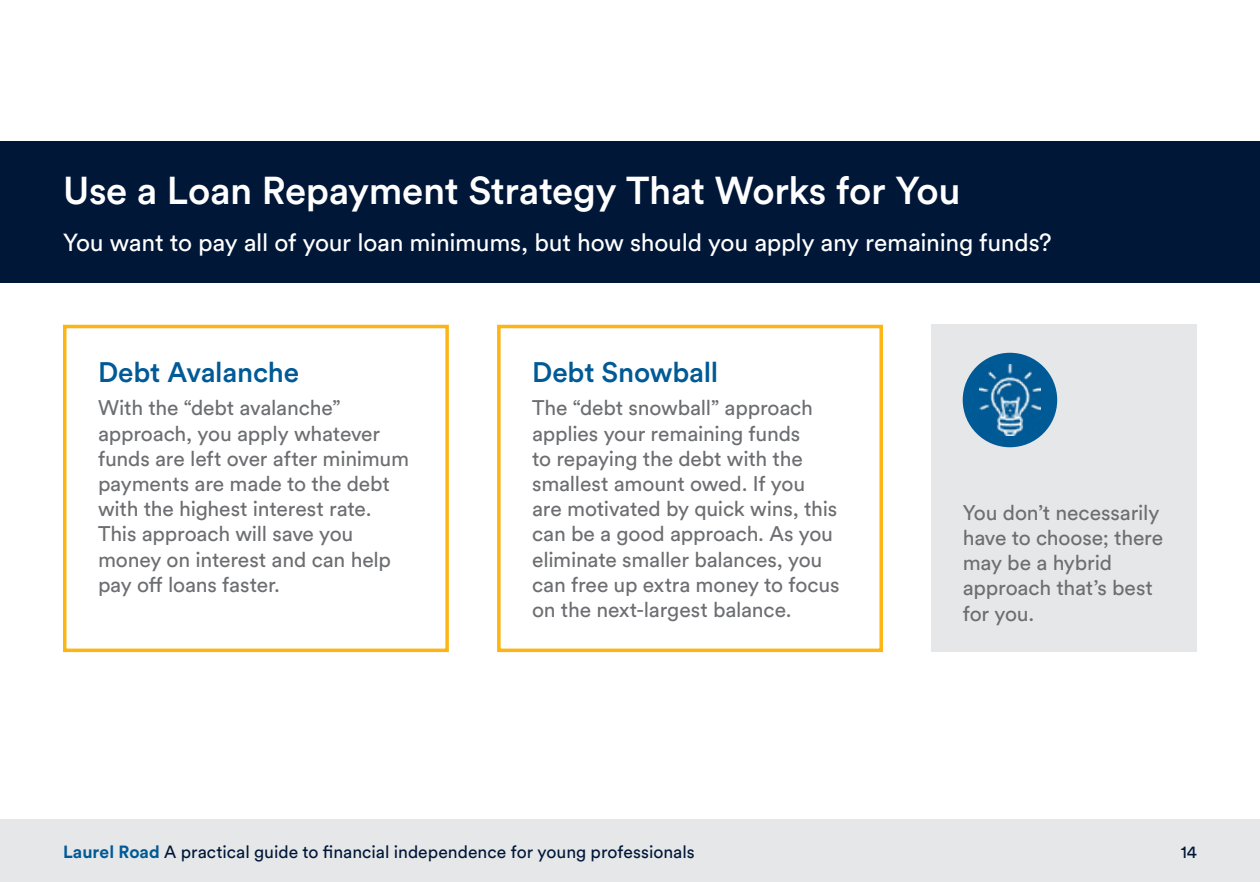
<style>
.page{position:relative;width:1260px;height:882px;background:#fff}
.page>*{position:absolute;margin:0;border:0;box-sizing:border-box;transform-origin:0 0}
.t1{font:500 38.5px "Circular Std";letter-spacing:-.01em;color:#fff}
.t2{font:500 28px "Circular Std";letter-spacing:-.005em;color:#005a96}
.t3{font:24.5px "Circular Std";letter-spacing:-.01em;color:#fff}
.t4{font:21px/25.2px "Circular Std";letter-spacing:-.01em;color:#6d6e71}
.t5{font:17.5px "Circular Std";color:#001738}
.s1{font-weight:700;color:#005a96}
</style>
<div class="page">
<div style="left:0;top:141px;width:1260px;height:141px;background:#001738"></div>
<div style="left:63px;top:325px;width:386px;height:327px;border:4px solid #fcb515"></div>
<div style="left:497px;top:325px;width:386px;height:327px;border:4px solid #fcb515"></div>
<div style="left:931px;top:325px;width:266px;height:327px;background:#e6e7e8"></div>
<div style="left:963px;top:353px;width:94px;height:94px;background:#005a96;border-radius:50%"></div>
<img style="left:980px;top:365px;width:60px;height:70px">
<div style="left:0;top:819px;width:1260px;height:63px;background:#e6e7e8"></div>
<h1 class="t1" style="left:63px;top:166px;width:899px">Use a Loan Repayment Strategy That Works for You</h1>
<p class="t3" style="left:63px;top:227px;width:990px">You want to pay all of your loan minimums, but how should you apply any remaining funds?</p>
<h2 class="t2" style="left:98px;top:355px;width:203px">Debt Avalanche</h2>
<p class="t4" style="left:98px;top:395px;width:313px">With the “debt avalanche” approach, you apply whatever funds are left over after minimum payments are made to the debt with the highest interest rate.<br>This approach will save you money on interest and can help pay off loans faster.</p>
<h2 class="t2" style="left:532px;top:355px;width:188px">Debt Snowball</h2>
<p class="t4" style="left:532px;top:395px;width:309px">The “debt snowball” approach applies your remaining funds<br>to repaying the debt with the smallest amount owed. If you are motivated by quick wins, this can be a good approach. As you eliminate smaller balances, you can free up extra money to focus on the next-largest balance.</p>
<p class="t4" style="left:963px;top:500px;width:202px">You don’t necessarily have to choose; there may be a hybrid approach that’s best for you.</p>
<p class="t5" style="left:63px;top:841px;width:633px"><span class="s1">Laurel Road</span> A practical guide to financial independence for young professionals</p>
<p class="t5" style="left:1181px;top:841px;width:18px">14</p>
</div>
